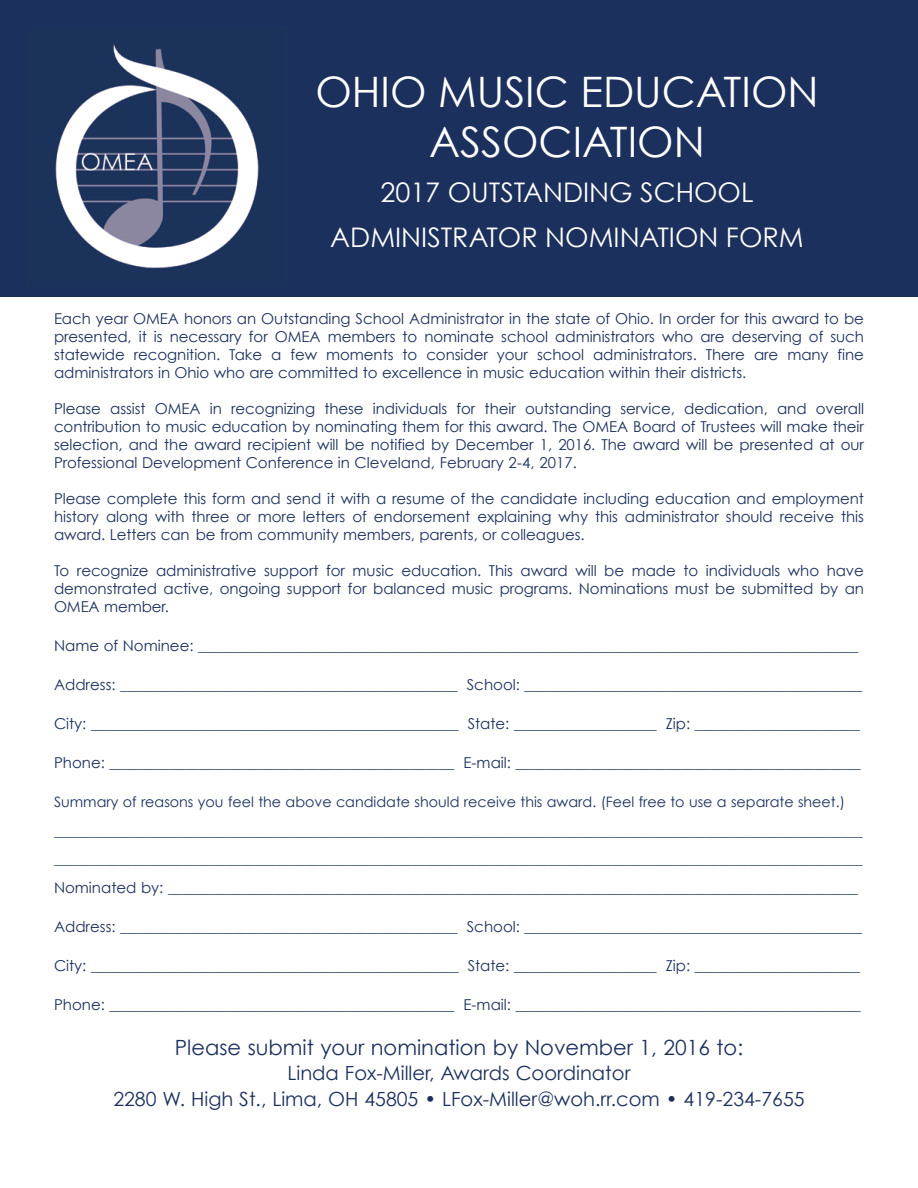
<style>
.page{position:relative;width:918px;height:1188px;background:#fff}
.page>*{position:absolute;margin:0;border:0;box-sizing:border-box;transform-origin:0 0}
.t1{font:42px/50.4px "Century Gothic";color:#fff;text-align:center}
.t2{font:27px/45px "Century Gothic";color:#fff;text-align:center}
.t3{font:21px "Century Gothic";color:#1b305c}
.t4{font:19.5px/25.5px "Century Gothic";color:#1b305c;text-align:center}
.t5{font:15px/18px "Century Gothic";letter-spacing:-.005em;color:#1b305c;text-align:justify}
.t6{font:14.25px/28.5px "Century Gothic";color:#1b305c}
</style>
<div class="page">
<div style="left:0;top:0;width:918px;height:297px;background:#1b305c"></div>
<img style="left:55px;top:44px;width:204px;height:225px">
<h1 class="t1" style="left:315px;top:66px;width:505px">OHIO MUSIC EDUCATION<br>ASSOCIATION</h1>
<h2 class="t2" style="left:330px;top:169px;width:475px">2017 OUTSTANDING SCHOOL<br>ADMINISTRATOR NOMINATION FORM</h2>
<p class="t5" style="left:54px;top:310px;width:812px">Each year OMEA honors an Outstanding School Administrator in the state of Ohio. In order for this award to be presented, it is necessary for OMEA members to nominate school administrators who are deserving of such statewide recognition. Take a few moments to consider your school administrators. There are many fine administrators in Ohio who are committed to excellence in music education within their districts.</p>
<p class="t5" style="left:54px;top:400px;width:812px">Please assist OMEA in recognizing these individuals for their outstanding service, dedication, and overall contribution to music education by nominating them for this award. The OMEA Board of Trustees will make their selection, and the award recipient will be notified by December 1, 2016. The award will be presented at our Professional Development Conference in Cleveland, February 2-4, 2017.</p>
<p class="t5" style="left:54px;top:490px;width:812px">Please complete this form and send it with a resume of the candidate including education and employment history along with three or more letters of endorsement explaining why this administrator should receive this award. Letters can be from community members, parents, or colleagues.</p>
<p class="t5" style="left:54px;top:562px;width:812px">To recognize administrative support for music education. This award will be made to individuals who have demonstrated active, ongoing support for balanced music programs. Nominations must be submitted by an OMEA member.</p>
<p class="t5" style="left:54px;top:637px;width:806px">Name of Nominee: ________________________________________________________________________________________</p>
<p class="t5" style="left:54px;top:676px;width:810px">Address: _____________________________________________ School: _____________________________________________</p>
<p class="t5" style="left:54px;top:715px;width:807px">City: _________________________________________________ State: ___________________ Zip: ______________________</p>
<p class="t5" style="left:54px;top:754px;width:808px">Phone: ______________________________________________ E-mail: ______________________________________________</p>
<p class="t6" style="left:54px;top:788px;width:810px">Summary of reasons you feel the above candidate should receive this award. (Feel free to use a separate sheet.) _________________________________________________________________________________________________________________ _________________________________________________________________________________________________________________</p>
<p class="t5" style="left:54px;top:878px;width:806px">Nominated by: ____________________________________________________________________________________________</p>
<p class="t5" style="left:54px;top:917px;width:810px">Address: _____________________________________________ School: _____________________________________________</p>
<p class="t5" style="left:54px;top:956px;width:807px">City: _________________________________________________ State: ___________________ Zip: ______________________</p>
<p class="t5" style="left:54px;top:995px;width:808px">Phone: ______________________________________________ E-mail: ______________________________________________</p>
<h3 class="t3" style="left:175px;top:1035px;width:570px">Please submit your nomination by November 1, 2016 to:</h3>
<h3 class="t4" style="left:113px;top:1060px;width:693px">Linda Fox-Miller, Awards Coordinator<br>2280 W. High St., Lima, OH 45805 • LFox-Miller@woh.rr.com • 419-234-7655</h3>
</div>
